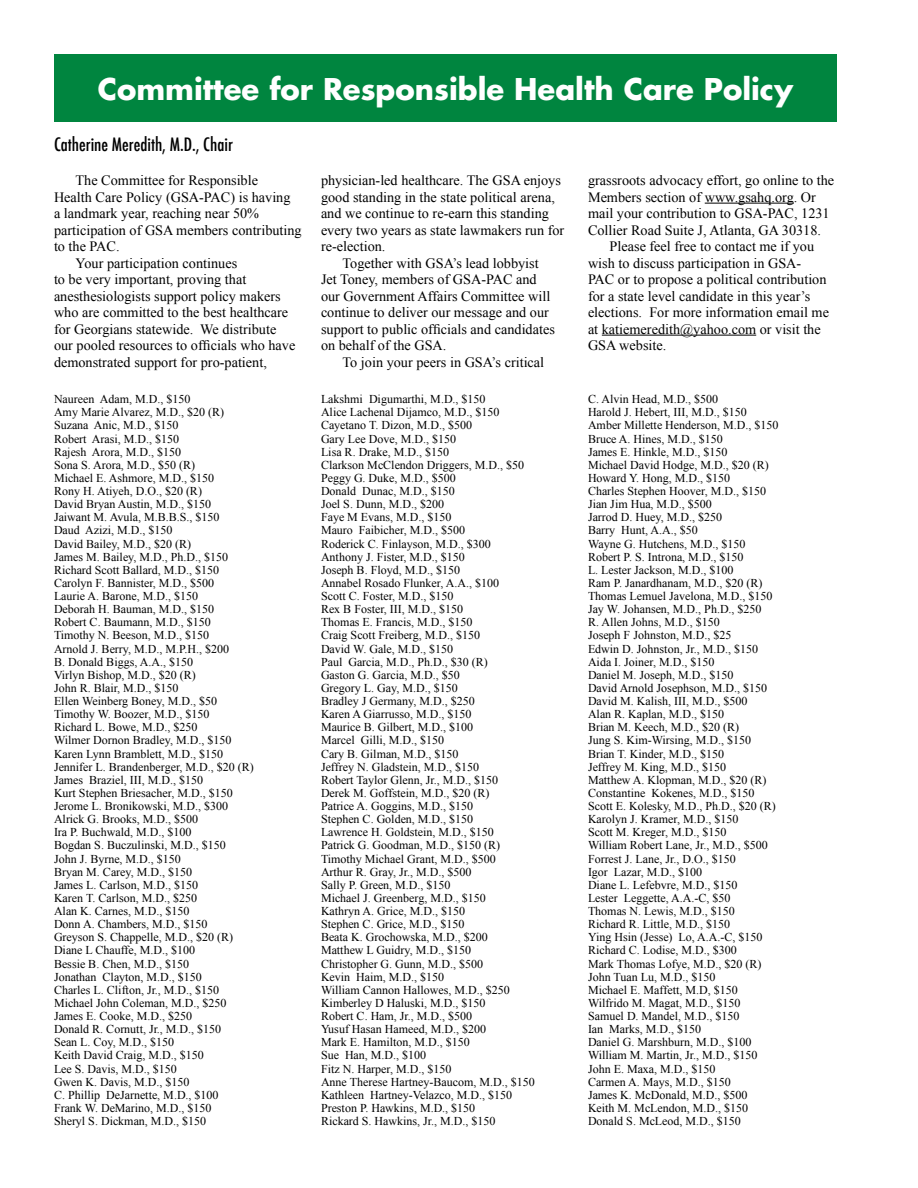
<style>
.page{position:relative;width:918px;height:1188px;background:#fff}
.page>*{position:absolute;margin:0;border:0;box-sizing:border-box;transform-origin:0 0}
.t1{font:700 29.1px "Futura";color:#fff}
.t2{font:500 condensed 18px "Futura";color:#000}
.t3{font:14.25px "Times New Roman";color:#000}
.t4{font:12px/13.2px "Times New Roman";color:#000}
</style>
<div class="page">
<div style="left:54px;top:54px;width:783px;height:68px;background:#00853f"></div>
<hr style="left:705px;top:203px;width:89px;height:1px;background:#000">
<hr style="left:602px;top:335px;width:154px;height:1px;background:#000">
<h1 class="t1" style="left:98px;top:69px;width:697px">Committee for Responsible Health Care Policy</h1>
<h2 class="t2" style="left:54px;top:133px;width:180px">Catherine Meredith, M.D., Chair</h2>
<p class="t3" style="left:76px;top:172px;width:184px">The Committee for Responsible</p>
<p class="t3" style="left:54px;top:189px;width:238px">Health Care Policy (GSA-PAC) is having</p>
<p class="t3" style="left:54px;top:205px;width:207px">a landmark year, reaching near 50%</p>
<p class="t3" style="left:54px;top:222px;width:249px">participation of GSA members contributing</p>
<p class="t3" style="left:54px;top:238px;width:67px">to the PAC.</p>
<p class="t3" style="left:76px;top:255px;width:163px">Your participation continues</p>
<p class="t3" style="left:54px;top:271px;width:194px">to be very important, proving that</p>
<p class="t3" style="left:54px;top:288px;width:228px">anesthesiologists support policy makers</p>
<p class="t3" style="left:54px;top:304px;width:236px">who are committed to the best healthcare</p>
<p class="t3" style="left:54px;top:321px;width:224px">for Georgians statewide. We distribute</p>
<p class="t3" style="left:54px;top:337px;width:243px">our pooled resources to officials who have</p>
<p class="t3" style="left:54px;top:354px;width:214px">demonstrated support for pro-patient,</p>
<p class="t3" style="left:321px;top:172px;width:241px">physician-led healthcare. The GSA enjoys</p>
<p class="t3" style="left:321px;top:189px;width:235px">good standing in the state political arena,</p>
<p class="t3" style="left:321px;top:205px;width:229px">and we continue to re-earn this standing</p>
<p class="t3" style="left:321px;top:222px;width:245px">every two years as state lawmakers run for</p>
<p class="t3" style="left:321px;top:238px;width:66px">re-election.</p>
<p class="t3" style="left:343px;top:255px;width:198px">Together with GSA’s lead lobbyist</p>
<p class="t3" style="left:321px;top:271px;width:217px">Jet Toney, members of GSA-PAC and</p>
<p class="t3" style="left:321px;top:288px;width:231px">our Government Affairs Committee will</p>
<p class="t3" style="left:321px;top:304px;width:229px">continue to deliver our message and our</p>
<p class="t3" style="left:321px;top:321px;width:235px">support to public officials and candidates</p>
<p class="t3" style="left:321px;top:337px;width:127px">on behalf of the GSA.</p>
<p class="t3" style="left:343px;top:354px;width:203px">To join your peers in GSA’s critical</p>
<p class="t3" style="left:588px;top:172px;width:248px">grassroots advocacy effort, go online to the</p>
<p class="t3" style="left:588px;top:189px;width:229px">Members section of www.gsahq.org. Or</p>
<p class="t3" style="left:588px;top:205px;width:243px">mail your contribution to GSA-PAC, 1231</p>
<p class="t3" style="left:588px;top:222px;width:235px">Collier Road Suite J, Atlanta, GA 30318.</p>
<p class="t3" style="left:610px;top:238px;width:206px">Please feel free to contact me if you</p>
<p class="t3" style="left:588px;top:255px;width:215px">wish to discuss participation in GSA-</p>
<p class="t3" style="left:588px;top:271px;width:240px">PAC or to propose a political contribution</p>
<p class="t3" style="left:588px;top:288px;width:224px">for a state level candidate in this year’s</p>
<p class="t3" style="left:588px;top:304px;width:243px">elections. For more information email me</p>
<p class="t3" style="left:588px;top:321px;width:234px">at katiemeredith@yahoo.com or visit the</p>
<p class="t3" style="left:588px;top:337px;width:80px">GSA website.</p>
<p class="t4" style="left:54px;top:392px;width:201px">Naureen Adam, M.D., $150<br>Amy Marie Alvarez, M.D., $20 (R)<br>Suzana Anic, M.D., $150<br>Robert Arasi, M.D., $150<br>Rajesh Arora, M.D., $150<br>Sona S. Arora, M.D., $50 (R)<br>Michael E. Ashmore, M.D., $150<br>Rony H. Atiyeh, D.O., $20 (R)<br>David Bryan Austin, M.D., $150<br>Jaiwant M. Avula, M.B.B.S., $150<br>Daud Azizi, M.D., $150<br>David Bailey, M.D., $20 (R)<br>James M. Bailey, M.D., Ph.D., $150<br>Richard Scott Ballard, M.D., $150<br>Carolyn F. Bannister, M.D., $500<br>Laurie A. Barone, M.D., $150<br>Deborah H. Bauman, M.D., $150<br>Robert C. Baumann, M.D., $150<br>Timothy N. Beeson, M.D., $150<br>Arnold J. Berry, M.D., M.P.H., $200<br>B. Donald Biggs, A.A., $150<br>Virlyn Bishop, M.D., $20 (R)<br>John R. Blair, M.D., $150<br>Ellen Weinberg Boney, M.D., $50<br>Timothy W. Boozer, M.D., $150<br>Richard L. Bowe, M.D., $250<br>Wilmer Dornon Bradley, M.D., $150<br>Karen Lynn Bramblett, M.D., $150<br>Jennifer L. Brandenberger, M.D., $20 (R)<br>James Braziel, III, M.D., $150<br>Kurt Stephen Briesacher, M.D., $150<br>Jerome L. Bronikowski, M.D., $300<br>Alrick G. Brooks, M.D., $500<br>Ira P. Buchwald, M.D., $100<br>Bogdan S. Buczulinski, M.D., $150<br>John J. Byrne, M.D., $150<br>Bryan M. Carey, M.D., $150<br>James L. Carlson, M.D., $150<br>Karen T. Carlson, M.D., $250<br>Alan K. Carnes, M.D., $150<br>Donn A. Chambers, M.D., $150<br>Greyson S. Chappelle, M.D., $20 (R)<br>Diane L Chauffe, M.D., $100<br>Bessie B. Chen, M.D., $150<br>Jonathan Clayton, M.D., $150<br>Charles L. Clifton, Jr., M.D., $150<br>Michael John Coleman, M.D., $250<br>James E. Cooke, M.D., $250<br>Donald R. Cornutt, Jr., M.D., $150<br>Sean L. Coy, M.D., $150<br>Keith David Craig, M.D., $150<br>Lee S. Davis, M.D., $150<br>Gwen K. Davis, M.D., $150<br>C. Phillip DeJarnette, M.D., $100<br>Frank W. DeMarino, M.D., $150<br>Sheryl S. Dickman, M.D., $150</p>
<p class="t4" style="left:321px;top:392px;width:215px">Lakshmi Digumarthi, M.D., $150<br>Alice Lachenal Dijamco, M.D., $150<br>Cayetano T. Dizon, M.D., $500<br>Gary Lee Dove, M.D., $150<br>Lisa R. Drake, M.D., $150<br>Clarkson McClendon Driggers, M.D., $50<br>Peggy G. Duke, M.D., $500<br>Donald Dunac, M.D., $150<br>Joel S. Dunn, M.D., $200<br>Faye M Evans, M.D., $150<br>Mauro Faibicher, M.D., $500<br>Roderick C. Finlayson, M.D., $300<br>Anthony J. Fister, M.D., $150<br>Joseph B. Floyd, M.D., $150<br>Annabel Rosado Flunker, A.A., $100<br>Scott C. Foster, M.D., $150<br>Rex B Foster, III, M.D., $150<br>Thomas E. Francis, M.D., $150<br>Craig Scott Freiberg, M.D., $150<br>David W. Gale, M.D., $150<br>Paul Garcia, M.D., Ph.D., $30 (R)<br>Gaston G. Garcia, M.D., $50<br>Gregory L. Gay, M.D., $150<br>Bradley J Germany, M.D., $250<br>Karen A Giarrusso, M.D., $150<br>Maurice B. Gilbert, M.D., $100<br>Marcel Gilli, M.D., $150<br>Cary B. Gilman, M.D., $150<br>Jeffrey N. Gladstein, M.D., $150<br>Robert Taylor Glenn, Jr., M.D., $150<br>Derek M. Goffstein, M.D., $20 (R)<br>Patrice A. Goggins, M.D., $150<br>Stephen C. Golden, M.D., $150<br>Lawrence H. Goldstein, M.D., $150<br>Patrick G. Goodman, M.D., $150 (R)<br>Timothy Michael Grant, M.D., $500<br>Arthur R. Gray, Jr., M.D., $500<br>Sally P. Green, M.D., $150<br>Michael J. Greenberg, M.D., $150<br>Kathryn A. Grice, M.D., $150<br>Stephen C. Grice, M.D., $150<br>Beata K. Grochowska, M.D., $200<br>Matthew L Guidry, M.D., $150<br>Christopher G. Gunn, M.D., $500<br>Kevin Haim, M.D., $150<br>William Cannon Hallowes, M.D., $250<br>Kimberley D Haluski, M.D., $150<br>Robert C. Ham, Jr., M.D., $500<br>Yusuf Hasan Hameed, M.D., $200<br>Mark E. Hamilton, M.D., $150<br>Sue Han, M.D., $100<br>Fitz N. Harper, M.D., $150<br>Anne Therese Hartney-Baucom, M.D., $150<br>Kathleen Hartney-Velazco, M.D., $150<br>Preston P. Hawkins, M.D., $150<br>Rickard S. Hawkins, Jr., M.D., $150</p>
<p class="t4" style="left:588px;top:392px;width:192px">C. Alvin Head, M.D., $500<br>Harold J. Hebert, III, M.D., $150<br>Amber Millette Henderson, M.D., $150<br>Bruce A. Hines, M.D., $150<br>James E. Hinkle, M.D., $150<br>Michael David Hodge, M.D., $20 (R)<br>Howard Y. Hong, M.D., $150<br>Charles Stephen Hoover, M.D., $150<br>Jian Jim Hua, M.D., $500<br>Jarrod D. Huey, M.D., $250<br>Barry Hunt, A.A., $50<br>Wayne G. Hutchens, M.D., $150<br>Robert P. S. Introna, M.D., $150<br>L. Lester Jackson, M.D., $100<br>Ram P. Janardhanam, M.D., $20 (R)<br>Thomas Lemuel Javelona, M.D., $150<br>Jay W. Johansen, M.D., Ph.D., $250<br>R. Allen Johns, M.D., $150<br>Joseph F Johnston, M.D., $25<br>Edwin D. Johnston, Jr., M.D., $150<br>Aida I. Joiner, M.D., $150<br>Daniel M. Joseph, M.D., $150<br>David Arnold Josephson, M.D., $150<br>David M. Kalish, III, M.D., $500<br>Alan R. Kaplan, M.D., $150<br>Brian M. Keech, M.D., $20 (R)<br>Jung S. Kim-Wirsing, M.D., $150<br>Brian T. Kinder, M.D., $150<br>Jeffrey M. King, M.D., $150<br>Matthew A. Klopman, M.D., $20 (R)<br>Constantine Kokenes, M.D., $150<br>Scott E. Kolesky, M.D., Ph.D., $20 (R)<br>Karolyn J. Kramer, M.D., $150<br>Scott M. Kreger, M.D., $150<br>William Robert Lane, Jr., M.D., $500<br>Forrest J. Lane, Jr., D.O., $150<br>Igor Lazar, M.D., $100<br>Diane L. Lefebvre, M.D., $150<br>Lester Leggette, A.A.-C, $50<br>Thomas N. Lewis, M.D., $150<br>Richard R. Little, M.D., $150<br>Ying Hsin (Jesse) Lo, A.A.-C, $150<br>Richard C. Lodise, M.D., $300<br>Mark Thomas Lofye, M.D., $20 (R)<br>John Tuan Lu, M.D., $150<br>Michael E. Maffett, M.D, $150<br>Wilfrido M. Magat, M.D., $150<br>Samuel D. Mandel, M.D., $150<br>Ian Marks, M.D., $150<br>Daniel G. Marshburn, M.D., $100<br>William M. Martin, Jr., M.D., $150<br>John E. Maxa, M.D., $150<br>Carmen A. Mays, M.D., $150<br>James K. McDonald, M.D., $500<br>Keith M. McLendon, M.D., $150<br>Donald S. McLeod, M.D., $150</p>
</div>
